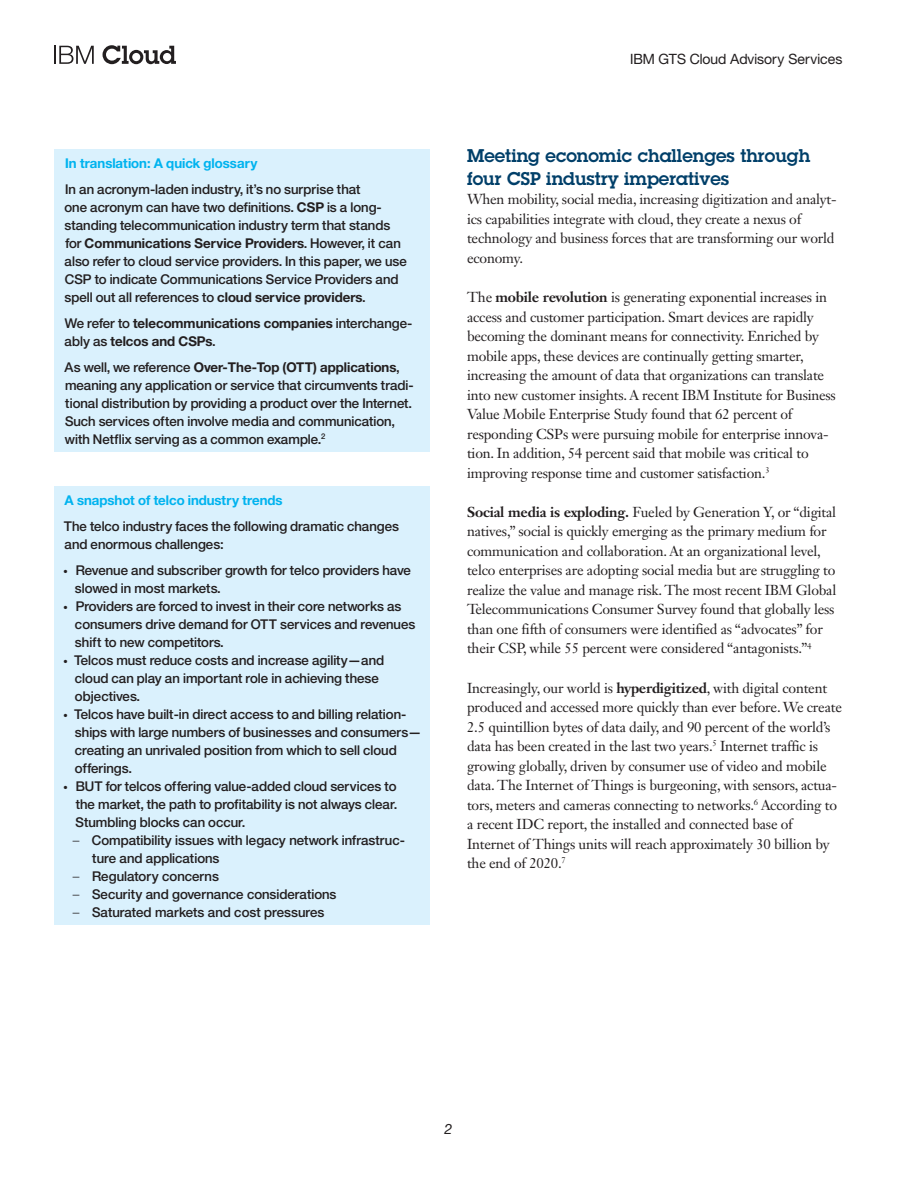
<style>
.page{position:relative;width:918px;height:1188px;background:#fff}
.page>*{position:absolute;margin:0;border:0;box-sizing:border-box;transform-origin:0 0}
.t1{font:600 18px/22.5px "Lubalin Graph Std";color:#003f69}
.t2{font:14.25px/19.5px "Janson Text LT Std";letter-spacing:-.015em;color:#231f20}
.t3{font:14.25px "Helv Neue Romanfor IBM";color:#231f20}
.t4{font:14.25px "Helv Neue Roman Italicfor IBM";color:#231f20}
.t5{font:13.5px/18px "Helv Neue Mediumfor IBM";color:#231f20}
.t6{font:13.5px/18px "Helv Neue Boldfor IBM";color:#231f20}
.s1{font-family:"Helv Neue Boldfor IBM";color:#00b3ef}
.s2{font-family:"Helv Neue Boldfor IBM"}
.s3{font-family:"Helv Neue Mediumfor IBM"}
.s4{font-family:"Helv Neuefor IBM";font-weight:300;font-stretch:condensed}
.s5{font-weight:700}
</style>
<div class="page">
<svg style="left:54px;top:46px;width:40px;height:18px"></svg>
<svg style="left:103px;top:45px;width:73px;height:19px"></svg>
<div style="left:54px;top:149px;width:375px;height:303px;background:#daf1fd"></div>
<div style="left:54px;top:486px;width:375px;height:439px;background:#daf1fd"></div>
<p class="t5" style="left:65px;top:150px;width:297px;line-height:26.1px"><span class="s1">In translation: A quick glossary<br></span>In an acronym- laden industry, it’s no surprise that</p>
<p class="t5" style="left:64px;top:198px;width:344px">one acronym can have two definitions. <span class="s2">CSP</span> is a long&shy;standing telecommunication industry term that stands for <span class="s2">Communications Service Providers</span>. However, it can also refer to cloud service providers. In this paper, we use CSP to indicate Communications Service Providers and spell out all references to <span class="s2">cloud service providers</span>.</p>
<p class="t6" style="left:65px;top:314px;width:350px"><span class="s3">We refer to</span> telecommunications companies <span class="s3">interchange&shy;ably as</span> telcos and CSPs<span class="s3">.</span></p>
<p class="t5" style="left:65px;top:358px;width:351px">As well, we reference <span class="s2">Over-The-Top (OTT) applications</span>, meaning any application or service that circumvents tradi&shy;tional distribution by providing a product over the Internet.<br>Such services often involve media and communication, with Netflix serving as a common example.<sup>2</sup></p>
<p class="t5" style="left:64px;top:487px;width:337px;line-height:26.1px"><span class="s1">A snapshot of telco industry trends<br></span>The telco industry faces the following dramatic changes</p>
<p class="t5" style="left:65px;top:535px;width:161px">and enormous challenges:</p>
<p class="t5" style="left:75px;top:561px;width:338px;text-indent:-11px">●● Revenue and subscriber growth for telco providers have slowed in most markets.</p>
<p class="t5" style="left:75px;top:597px;width:342px;text-indent:-11px">●● Providers are forced to invest in their core networks as consumers drive demand for OTT services and revenues shift to new competitors.</p>
<p class="t5" style="left:75px;top:651px;width:311px;text-indent:-11px">●● Telcos must reduce costs and increase agility—and cloud can play an important role in achieving these objectives.</p>
<p class="t5" style="left:75px;top:705px;width:348px;text-indent:-11px">●● Telcos have built- in direct access to and billing relation&shy;ships with large numbers of businesses and consumers— creating an unrivaled position from which to sell cloud offerings.</p>
<p class="t5" style="left:76px;top:777px;width:323px;text-align:justify;text-indent:-12px">●● BUT for telcos offering value- added cloud services to the market, the path to profitability is not always clear.<br>Stumbling blocks can occur.</p>
<p class="t5" style="left:92px;top:831px;width:314px;text-indent:-19px"><span class="s4">–</span> Compatibility issues with legacy network infrastruc&shy;ture and applications</p>
<p class="t5" style="left:73px;top:867px;width:148px"><span class="s4">–</span> Regulatory concerns</p>
<p class="t5" style="left:73px;top:885px;width:265px"><span class="s4">–</span> Security and governance considerations</p>
<p class="t5" style="left:73px;top:903px;width:253px"><span class="s4">–</span> Saturated markets and cost pressures</p>
<p class="t3" style="left:630px;top:50px;width:214px">IBM GTS Cloud Advisory Services</p>
<h2 class="t1" style="left:467px;top:145px;width:345px">Meeting economic challenges through four CSP industry imperatives</h2>
<p class="t2" style="left:467px;top:190px;width:371px">When mobility, social media, increasing digitization and analyt&shy;ics capabilities integrate with cloud, they create a nexus of technology and business forces that are transforming our world economy.</p>
<p class="t2" style="left:467px;top:287px;width:370px">The <span class="s5">mobile revolution</span> is generating exponential increases in access and customer participation. Smart devices are rapidly becoming the dominant means for connectivity. Enriched by mobile apps, these devices are continually getting smarter, increasing the amount of data that organizations can translate into new customer insights. A recent IBM Institute for Business Value Mobile Enterprise Study found that 62 percent of responding CSPs were pursuing mobile for enterprise innova&shy;tion. In addition, 54 percent said that mobile was critical to improving response time and customer satisfaction.<sup>3</sup></p>
<p class="t2" style="left:467px;top:502px;width:371px"><span class="s5">Social media is exploding.</span> Fueled by Generation Y, or “digital natives,” social is quickly emerging as the primary medium for communication and collaboration. At an organizational level, telco enterprises are adopting social media but are struggling to realize the value and manage risk. The most recent IBM Global Telecommunications Consumer Survey found that globally less than one fifth of consumers were identified as “advocates” for their CSP, while 55 percent were considered “antagonists.”<sup>4</sup></p>
<p class="t2" style="left:467px;top:678px;width:376px">Increasingly, our world is <span class="s5">hyperdigitized</span>, with digital content produced and accessed more quickly than ever before. We create 2.5 quintillion bytes of data daily, and 90 percent of the world’s data has been created in the last two years.<sup>5</sup> Internet traffic is growing globally, driven by consumer use of video and mobile data. The Internet of Things is burgeoning, with sensors, actua&shy;tors, meters and cameras connecting to networks.<sup>6</sup> According to a recent IDC report, the installed and connected base of Internet of Things units will reach approximately 30 billion by the end of 2020.<sup>7</sup></p>
<p class="t4" style="left:444px;top:1120px;width:9px">2</p>
</div>
